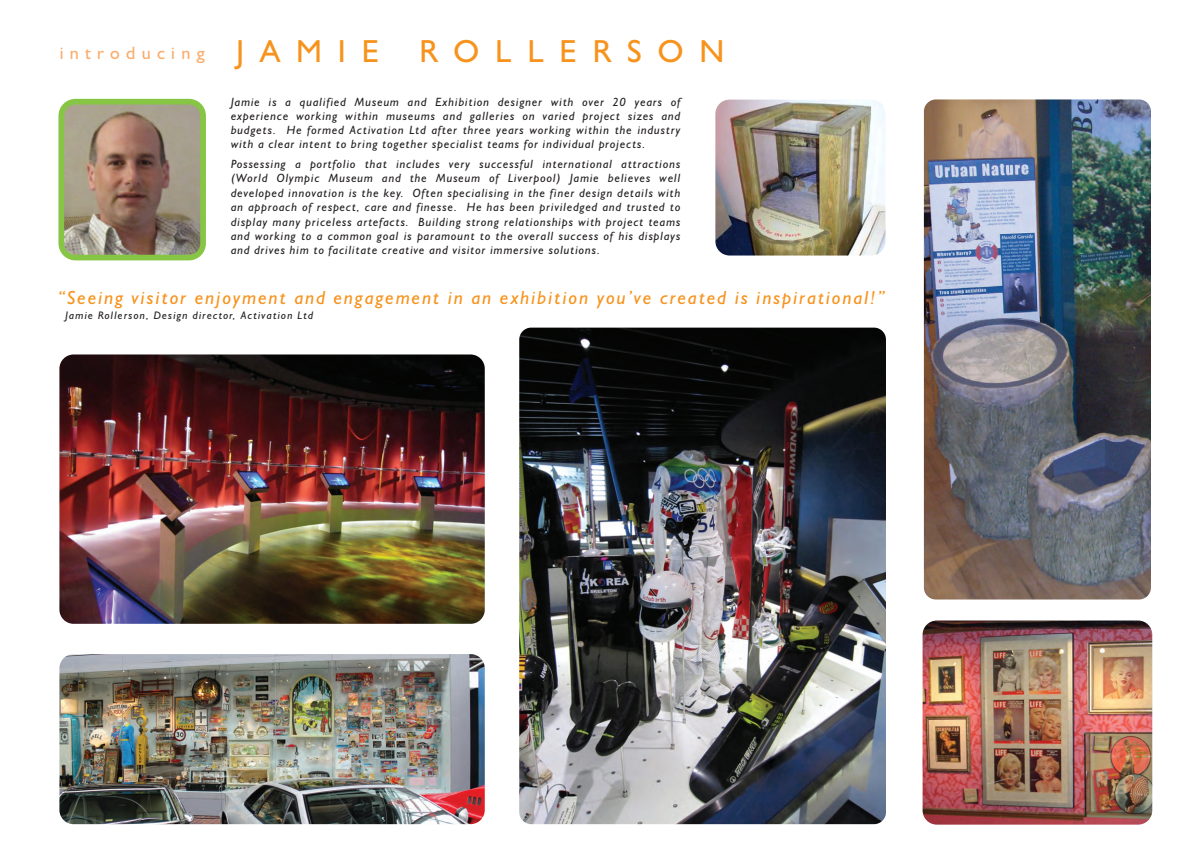
<style>
.page{position:relative;width:1191px;height:842px;background:#fff}
.page>*{position:absolute;margin:0;border:0;box-sizing:border-box;transform-origin:0 0}
.t1{font:32px "Humanist 521 BT";letter-spacing:.5em;color:#f7931d}
.t2{font:italic 19px "Humanist 521 BT";letter-spacing:.1em;color:#f7931d}
.t3{font:18px "Humanist 521 BT";letter-spacing:.35em;color:#f9ae6e}
.t4{font:italic 12px/14.4px "Humanist 521 BT";letter-spacing:.075em;color:#231f20;text-align:justify}
.t5{font:italic 11px "Humanist 521 BT";letter-spacing:.1em;color:#231f20}
.s1{font-size:32px;color:#f7931d}
</style>
<div class="page">
<img style="left:65px;top:106px;width:134px;height:147px">
<img style="left:519px;top:328px;width:367px;height:496px">
<img style="left:922px;top:620px;width:230px;height:205px">
<img style="left:59px;top:354px;width:426px;height:270px">
<img style="left:59px;top:654px;width:426px;height:170px">
<div style="left:58px;top:99px;width:148px;height:161px;border:6px solid #87c545;border-radius:14px"></div>
<img style="left:715px;top:100px;width:170px;height:156px">
<img style="left:924px;top:99px;width:227px;height:500px">
<h3 class="t3" style="left:60px;top:42px;width:321px">introducing <span class="s1">JAMIE</span></h3>
<h1 class="t1" style="left:419px;top:31px;width:306px">ROLLERSON</h1>
<p class="t4" style="left:231px;top:95px;width:451px;line-height:14px">Jamie is a qualified Museum and Exhibition designer with over 20 years of experience working within museums and galleries on varied project sizes and budgets. He formed Activation Ltd after three years working within the industry with a clear intent to bring together specialist teams for individual projects.</p>
<p class="t4" style="left:231px;top:156px;width:451px">Possessing a portfolio that includes very successful international attractions (World Olympic Museum and the Museum of Liverpool) Jamie believes well developed innovation is the key. Often specialising in the finer design details with an approach of respect, care and finesse. He has been priviledged and trusted to display many priceless artefacts. Building strong relationships with project teams and working to a common goal is paramount to the overall success of his displays and drives him to facilitate creative and visitor immersive solutions.</p>
<h2 class="t2" style="left:58px;top:286px;width:829px">“Seeing visitor enjoyment and engagement in an exhibition you’ve created is inspirational!”</h2>
<p class="t5" style="left:65px;top:309px;width:249px">Jamie Rollerson, Design director, Activation Ltd</p>
</div>
